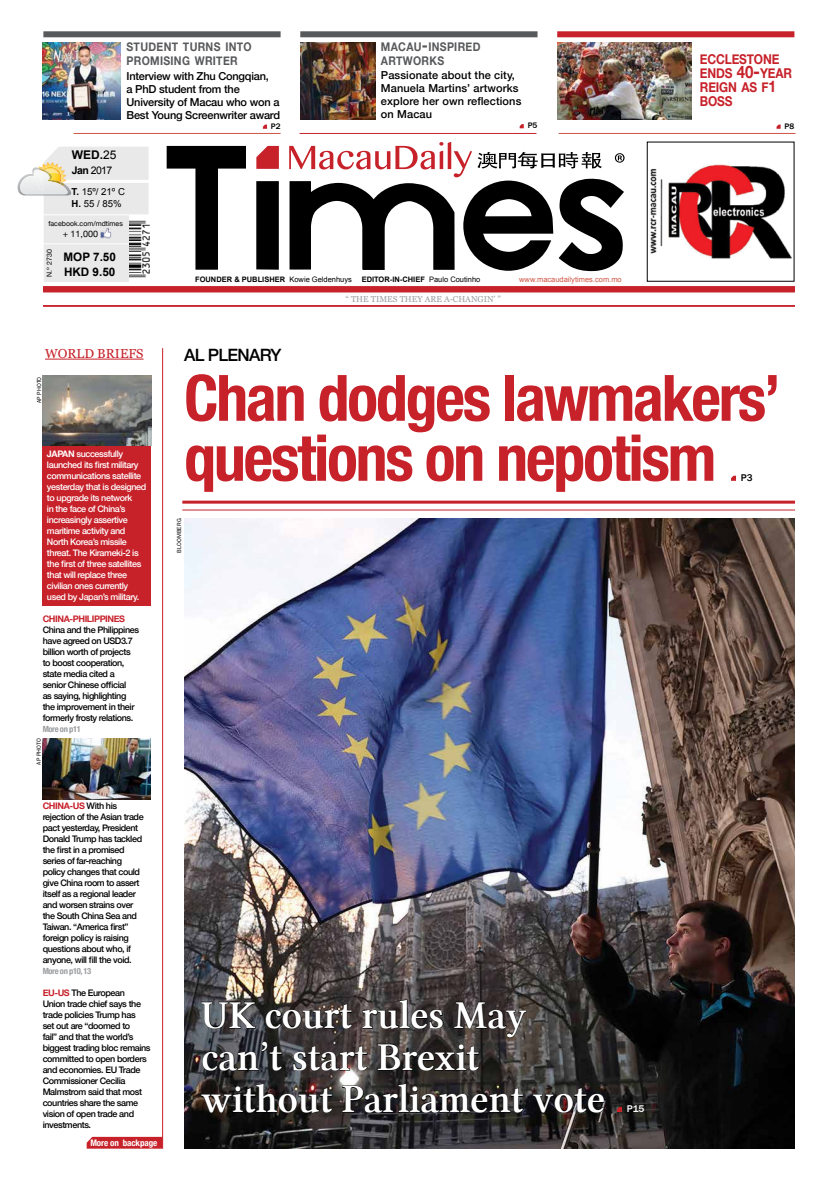
<style>
.page{position:relative;width:837px;height:1191px;background:#fff}
.page>*{position:absolute;margin:0;border:0;box-sizing:border-box;transform-origin:0 0}
.t1{font:700 condensed 64px/60px "Helvetica Neue";letter-spacing:-.035em;color:#c7212a}
.t2{font:40px/42px "Lin Libertine Z";letter-spacing:-.01em;color:#fff}
.t3{font:500 17px "Helvetica Neue";color:#000}
.t4{font:700 13.6px/14px "Helvetica Neue";letter-spacing:-.015em;color:#c7212a;scale:.88 1}
.t5{font:13px "Georgia";color:#c7212a}
.t6{font:700 12px/14px "Helvetica Neue";letter-spacing:.03em;color:#58595b;scale:.88 1}
.t7{font:700 12px "Arial";color:#000}
.t8{font:700 11.7px/15.3px "Arial";color:#000}
.t9{font:500 11px/13px "Helvetica Neue";letter-spacing:-.02em;color:#000}
.t10{font:500 11px/13px "Helvetica Neue";letter-spacing:.01em;color:#000}
.t11{font:10.5px "Arial";color:#000}
.t12{font:500 10px "Franklin Gothic";color:#fff}
.t13{font:500 10px "Franklin Gothic";color:#000}
.t14{font:9.6px/12.1px "Arial";color:#000}
.t15{font:500 9px/11px "Helvetica Neue";letter-spacing:-.045em;color:#000}
.t16{font:500 9px/11px "Helvetica Neue";letter-spacing:-.045em;color:#fff}
.t17{font:700 9px "Helvetica Neue";letter-spacing:-.045em;color:#c7212a}
.t18{font:700 condensed 9px "Helvetica Neue";letter-spacing:-.01em;color:#fff}
.t19{font:9px "Helvetica Neue";color:#000}
.t20{font:8.5px "Georgia";color:#999b9e}
.t21{font:700 condensed 8.5px "Helvetica Neue";letter-spacing:-.045em;color:#999b9e}
.t22{font:500 8.2px "Franklin Gothic";color:#000}
.t23{font:700 7.5px "Arial";color:#000}
.t24{font:7.5px "Arial";color:#d05544}
.t25{font:7px "Helvetica Neue";color:#000}
.t26{font:6px "Franklin Gothic";letter-spacing:.025em;color:#000}
.s1{font-weight:400}
.s2{font-weight:700}
.s3{font-size:17.1px}
.s4{font-size:19.4px}
.s5{font-size:16px}
.s6{font-weight:700;color:#c7212a}
</style>
<div class="page">
<svg style="left:167px;top:146px;width:79px;height:124px"></svg>
<svg style="left:256px;top:181px;width:23px;height:89px;background:#060606"></svg>
<svg style="left:289px;top:142px;width:335px;height:129px"></svg>
<svg style="left:256px;top:146px;width:23px;height:23px"></svg>
<div style="left:43px;top:286px;width:751px;height:6px;background:#c7212a"></div>
<hr style="left:43px;top:305px;width:751px;height:1px;background:#c7212a">
<img style="left:148px;top:224px;width:1px;height:50px">
<div style="left:300px;top:31px;width:237px;height:6px;background:#58595b"></div>
<div style="left:43px;top:31px;width:237px;height:6px;background:#58595b"></div>
<div style="left:557px;top:31px;width:237px;height:6px;background:#c7212a"></div>
<hr style="left:299px;top:133px;width:237px;height:1px;background:#c7212a">
<hr style="left:558px;top:133px;width:237px;height:1px;background:#d05544">
<hr style="left:74px;top:133px;width:206px;height:1px;background:#d05544">
<div style="left:43px;top:446px;width:108px;height:159px;background:#c7212a"></div>
<svg style="left:18px;top:147px;width:130px;height:135px"></svg>
<img style="left:650px;top:164px;width:141px;height:95px">
<hr style="left:162px;top:348px;width:1px;height:800px;background:#c7212a">
<hr style="left:182px;top:509px;width:612px;height:1px;background:#c7212a">
<hr style="left:182px;top:500px;width:612px;height:3px;background:#c7212a">
<hr style="left:45px;top:359px;width:98px;height:1px;background:#c7212a">
<svg style="left:87px;top:1136px;width:75px;height:12px"></svg>
<img style="left:43px;top:376px;width:108px;height:70px">
<img style="left:42px;top:738px;width:108px;height:61px">
<svg style="left:776px;top:125px;width:4px;height:4px"></svg>
<svg style="left:519px;top:124px;width:4px;height:4px"></svg>
<svg style="left:263px;top:125px;width:4px;height:4px"></svg>
<svg style="left:731px;top:476px;width:4px;height:5px"></svg>
<img style="left:557px;top:42px;width:134px;height:77px">
<img style="left:300px;top:42px;width:75px;height:77px">
<img style="left:43px;top:42px;width:78px;height:77px">
<img style="left:184px;top:518px;width:610px;height:630px">
<svg style="left:616px;top:1106px;width:5px;height:6px"></svg>
<svg style="left:200px;top:999px;width:327px;height:72px;background:#3a3636"></svg>
<svg style="left:200px;top:1083px;width:133px;height:30px;background:#251f1e"></svg>
<svg style="left:342px;top:1083px;width:182px;height:30px;background:#272525"></svg>
<svg style="left:532px;top:1087px;width:72px;height:26px;background:#221e1f"></svg>
<h3 class="t7" style="left:72px;top:147px;width:46px">WED.<span class="s1">25</span></h3>
<p class="t11" style="left:72px;top:163px;width:42px"><span class="s2">JAN</span> 2017</p>
<h3 class="t6" style="left:126px;top:40px;width:144px">STUDENT TURNS INTO<br>PROMISING WRITER</h3>
<p class="t9" style="left:126px;top:69px;width:155px">Interview with Zhu Congqian,<br>a PhD student from the<br>University of Macau who won a<br>Best Young Screenwriter award</p>
<h3 class="t6" style="left:381px;top:40px;width:114px">MACAU<span class="s3">-</span>INSPIRED<br>ARTWORKS</h3>
<p class="t10" style="left:381px;top:68px;width:142px">Passionate about the city,<br>Manuela Martins’ artworks explore her own reflections on Macau</p>
<h3 class="t4" style="left:699px;top:52px;width:106px">ECCLESTONE<br>ENDS <span class="s3">40</span><span class="s4">-</span>YEAR<br>REIGN AS F<span class="s5">1<br></span>BOSS</h3>
<p class="t22" style="left:271px;top:121px;width:11px">P2</p>
<p class="t22" style="left:527px;top:120px;width:11px">P5</p>
<p class="t22" style="left:784px;top:121px;width:11px">P8</p>
<p class="t14" style="left:72px;top:186px;width:55px"><span class="s2">T.</span> 15º/ 21º C<br><span class="s2">H.</span> 55 / 85%</p>
<p class="t25" style="left:48px;top:219px;width:76px">facebook.com/mdtimes</p>
<p class="t19" style="left:63px;top:228px;width:37px">+ 11,000</p>
<p class="t25" style="left:44px;top:277px;width:29px;rotate:-90deg">N.º 2730</p>
<p class="t8" style="left:63px;top:249px;width:54px">MOP 7.50<br>HKD 9.50</p>
<h3 class="t5" style="left:45px;top:344px;width:100px">WORLD BRIEFS</h3>
<p class="t26" style="left:35px;top:403px;width:28px;rotate:-90deg">ap photo</p>
<p class="t16" style="left:47px;top:448px;width:101px"><span class="s2">JAPAN</span> successfully launched its first military communications satellite yesterday that is designed to upgrade its network<br>in the face of China’s increasingly assertive maritime activity and<br>North Korea’s missile threat. The Kirameki-2 is the first of three satellites that will replace three civilian ones currently used by Japan’s military.</p>
<p class="t17" style="left:43px;top:612px;width:84px">CHINA-PHILIPPINES</p>
<p class="t15" style="left:43px;top:624px;width:98px">China and the Philippines have agreed on USD3.7 billion worth of projects to boost cooperation, state media cited a senior Chinese official<br>as saying, highlighting the improvement in their formerly frosty relations.</p>
<p class="t21" style="left:43px;top:722px;width:40px">More on p11</p>
<p class="t26" style="left:35px;top:764px;width:28px;rotate:-90deg">ap photo</p>
<p class="t15" style="left:43px;top:800px;width:102px"><span class="s6">CHINA-US</span> With his rejection of the Asian trade pact yesterday, President<br>Donald Trump has tackled the first in a promised series of far-reaching policy changes that could give China room to assert itself as a regional leader and worsen strains over the South China Sea and<br>Taiwan. “America first” foreign policy is raising questions about who, if anyone, will fill the void.</p>
<p class="t21" style="left:43px;top:964px;width:50px">More on p10, 13</p>
<p class="t15" style="left:43px;top:987px;width:109px"><span class="s6">EU-US</span> The European<br>Union trade chief says the trade policies Trump has<br>set out are “doomed to<br>fail” and that the world’s biggest trading bloc remains committed to open borders and economies. EU Trade<br>Commissioner Cecilia<br>Malmstrom said that most countries share the same vision of open trade and investments.</p>
<p class="t18" style="left:90px;top:1134px;width:68px">More on backpage</p>
<p class="t23" style="left:195px;top:274px;width:158px">FOUNDER &amp; PUBLISHER <span class="s1">Kowie Geldenhuys</span></p>
<p class="t23" style="left:361px;top:274px;width:120px">EDITOR-IN-CHIEF <span class="s1">Paulo Coutinho</span></p>
<p class="t24" style="left:519px;top:274px;width:104px">www.macaudailytimes.com.mo</p>
<p class="t20" style="left:345px;top:293px;width:157px">“ THE TIMES THEY ARE A-CHANGIN’ ”</p>
<h3 class="t3" style="left:184px;top:341px;width:46px">AL Plena</h3>
<h3 class="t3" style="left:260px;top:341px;width:21px">ry</h3>
<h1 class="t1" style="left:184px;top:363px;width:598px">Chan dodges lawmakers’ questions on nepotism</h1>
<p class="t13" style="left:740px;top:471px;width:13px">P3</p>
<p class="t26" style="left:175px;top:553px;width:36px;rotate:-90deg">bloomberg</p>
<h2 class="t2" style="left:201px;top:995px;width:405px">UK court rules May can’t start Brexit without Parliament vote</h2>
<p class="t12" style="left:626px;top:1102px;width:19px">P15</p>
</div>
